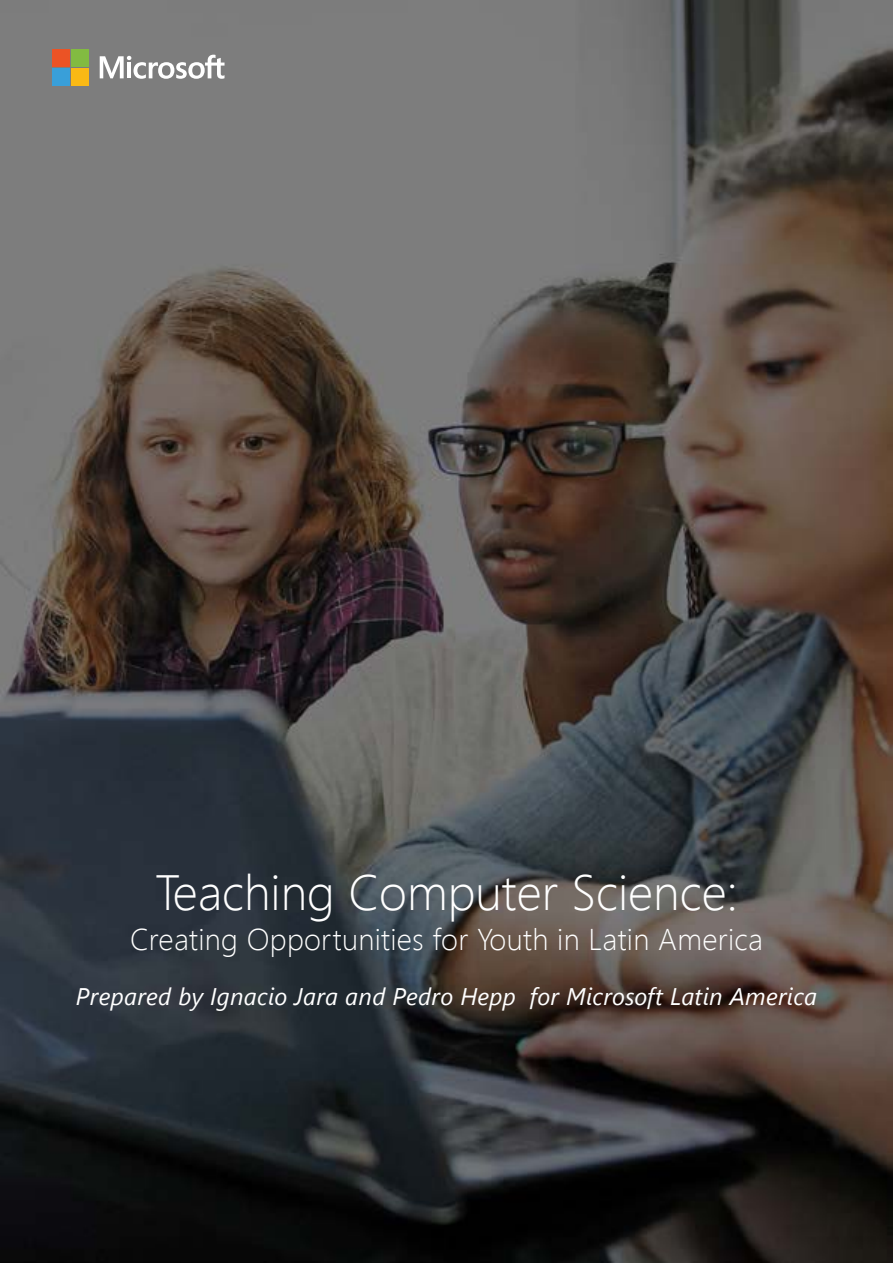
<style>
.page{position:relative;width:893px;height:1263px;background:#fff}
.page>*{position:absolute;margin:0;border:0;box-sizing:border-box;transform-origin:0 0}
.t1{font:300 49.5px "Segoe UI";color:#fff}
.t2{font:300 30px "Segoe UI";letter-spacing:.01em;color:#fff}
.t3{font:italic 24px "Segoe UI";letter-spacing:.01em;color:#fff}
</style>
<div class="page">
<img style="left:0;top:0;width:893px;height:1263px">
<svg style="left:100px;top:55px;width:125px;height:24px"></svg>
<div style="left:52px;top:49px;width:17px;height:17px;background:#eb5325"></div>
<div style="left:71px;top:49px;width:18px;height:17px;background:#82bb41"></div>
<div style="left:52px;top:68px;width:17px;height:18px;background:#399fd9"></div>
<div style="left:71px;top:68px;width:18px;height:18px;background:#fab915"></div>
<h1 class="t1" style="left:155px;top:858px;width:584px">Teaching Computer Science:</h1>
<p class="t2" style="left:130px;top:919px;width:634px">Creating Opportunities for Youth in Latin America</p>
<p class="t3" style="left:76px;top:979px;width:743px">Prepared by Ignacio Jara and Pedro Hepp for Microsoft Latin America</p>
</div>
